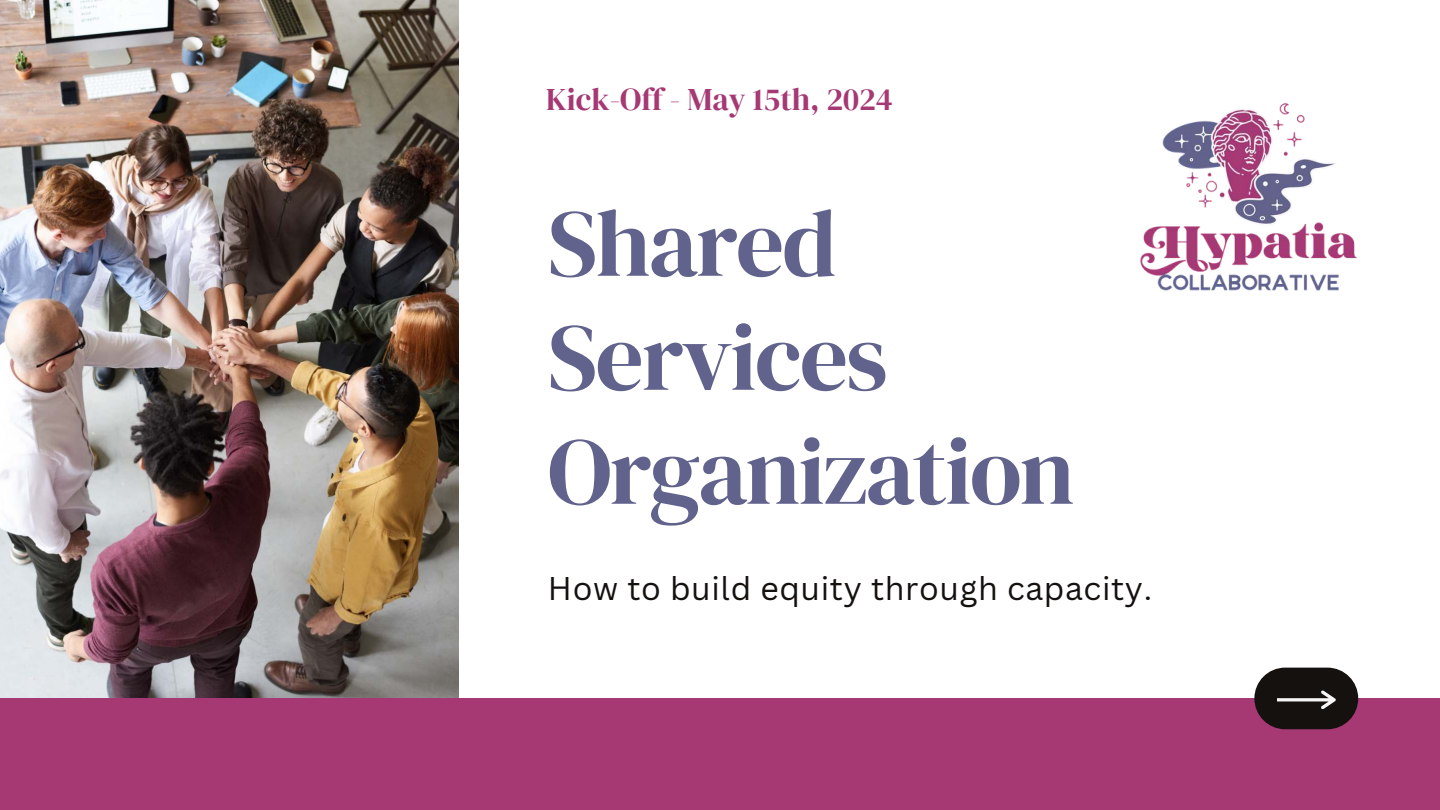
<style>
.page{position:relative;width:1440px;height:810px;background:#fff}
.page>*{position:absolute;margin:0;border:0;box-sizing:border-box;transform-origin:0 0}
.t1{font:95px/114px "DM Serif Display";letter-spacing:-.02em;color:#61638c}
.t2{font:32px "Canva Sans";letter-spacing:.02em;color:#14110f}
.t3{font:31.6px "DM Serif Display";color:#a63874}
</style>
<div class="page">
<img style="left:0;top:0;width:458px;height:719px">
<div style="left:1px;top:698px;width:1439px;height:112px;background:#a63874"></div>
<div style="left:1254px;top:668px;width:104px;height:61px;background:#14110f;border-radius:31px"></div>
<svg style="left:1277px;top:691px;width:59px;height:18px"></svg>
<img style="left:1140px;top:103px;width:217px;height:188px">
<p class="t3" style="left:546px;top:81px;width:348px">Kick-Off - May 15th, 2024</p>
<h1 class="t1" style="left:548px;top:188px;width:528px">Shared<br>Services<br>Organization</h1>
<p class="t2" style="left:548px;top:570px;width:606px">How to build equity through capacity.</p>
</div>
